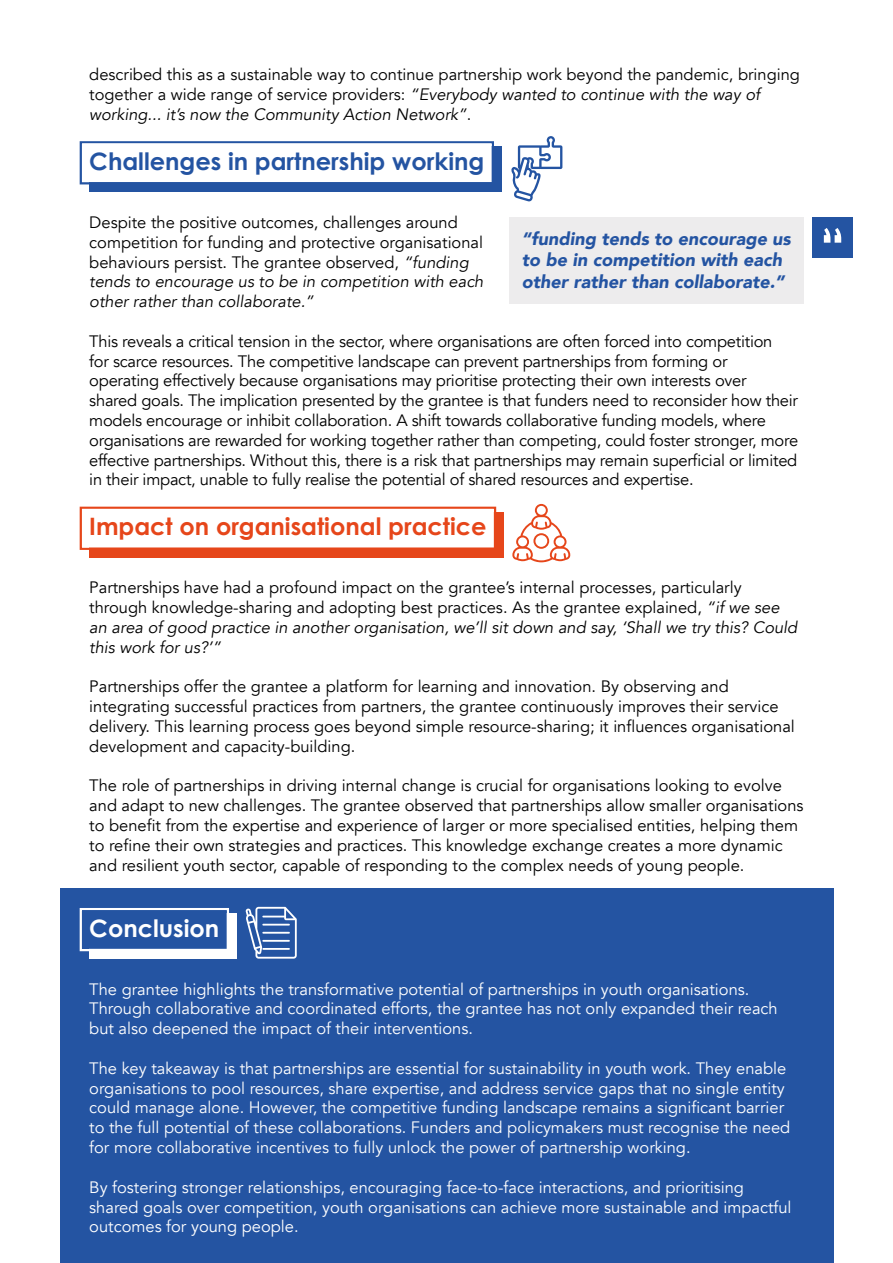
<style>
.page{position:relative;width:893px;height:1263px;background:#fff}
.page>*{position:absolute;margin:0;border:0;box-sizing:border-box;transform-origin:0 0}
.NoToC___H1_Title__Dark_Blue{font:700 24px "Century Gothic Pro";color:#2454a2}
.H1_Title__Orange{font:700 24px "Century Gothic Pro";color:#e6461a}
.NoToC___H1_Title__Dark_Blue_Reversed{font:700 24px "Century Gothic Pro";color:#fff}
.Body{font:italic 900 18px/21.6px "Avenir";color:#2454a2}
.Body-2{font:16.5px/19.8px "Avenir";color:#000}
.Body-3{font:16.5px/19.8px "Avenir";color:#fff}
.s1{font-style:italic}
</style>
<div class="page">
<div style="left:89px;top:147px;width:412px;height:45px;background:#2454a2"></div>
<div style="left:80px;top:141px;width:414px;height:43px;border:2px solid #2454a2"></div>
<div style="left:82px;top:143px;width:410px;height:39px;background:#fff"></div>
<div style="left:89px;top:512px;width:415px;height:45px;background:#e6461a"></div>
<div style="left:80px;top:507px;width:416px;height:43px;border:2px solid #e6461a"></div>
<div style="left:82px;top:509px;width:412px;height:38px;background:#fff"></div>
<svg style="left:511px;top:136px;width:51px;height:65px"></svg>
<svg style="left:512px;top:504px;width:58px;height:58px"></svg>
<div style="left:509px;top:217px;width:295px;height:87px;background:#edeced"></div>
<div style="left:812px;top:217px;width:41px;height:41px;background:#2454a2"></div>
<div style="left:60px;top:889px;width:773px;height:374px;background:#2454a2"></div>
<div style="left:89px;top:913px;width:147px;height:45px;background:#fff"></div>
<div style="left:80px;top:908px;width:149px;height:43px;border:2px solid #fff"></div>
<div style="left:82px;top:910px;width:145px;height:39px;background:#2454a2"></div>
<svg style="left:246px;top:907px;width:51px;height:52px"></svg>
<p class="Body-2" style="left:89px;top:65px;width:712px">described this as a sustainable way to continue partnership work beyond the pandemic, bringing together a wide range of service providers: <span class="s1">“Everybody wanted to continue with the way of working... it’s now the Community Action Network”</span>.</p>
<p class="NoToC___H1_Title__Dark_Blue" style="left:89px;top:146px;width:397px">Challenges in partnership working</p>
<p class="Body-2" style="left:89px;top:213px;width:396px">Despite the positive outcomes, challenges around competition for funding and protective organisational behaviours persist. The grantee observed, <span class="s1">“funding tends to encourage us to be in competition with each other rather than collaborate.”</span></p>
<p class="Body-2" style="left:89px;top:331px;width:710px">This reveals a critical tension in the sector, where organisations are often forced into competition<br>for scarce resources. The competitive landscape can prevent partnerships from forming or operating effectively because organisations may prioritise protecting their own interests over shared goals. The implication presented by the grantee is that funders need to reconsider how their models encourage or inhibit collaboration. A shift towards collaborative funding models, where organisations are rewarded for working together rather than competing, could foster stronger, more effective partnerships. Without this, there is a risk that partnerships may remain superficial or limited in their impact, unable to fully realise the potential of shared resources and expertise.</p>
<p class="H1_Title__Orange" style="left:89px;top:512px;width:399px">Impact on organisational practice</p>
<p class="Body" style="left:522px;top:227px;width:271px">“funding tends to encourage us to be in competition with each other rather than collaborate.”</p>
<p class="Body-2" style="left:89px;top:578px;width:709px">Partnerships have had a profound impact on the grantee’s internal processes, particularly through knowledge-sharing and adopting best practices. As the grantee explained, <span class="s1">“if we see an area of good practice in another organisation, we’ll sit down and say, ‘Shall we try this? Could this work for us?’”</span></p>
<p class="Body-2" style="left:89px;top:677px;width:707px">Partnerships offer the grantee a platform for learning and innovation. By observing and integrating successful practices from partners, the grantee continuously improves their service delivery. This learning process goes beyond simple resource-sharing; it influences organisational development and capacity-building.</p>
<p class="Body-2" style="left:89px;top:776px;width:716px">The role of partnerships in driving internal change is crucial for organisations looking to evolve and adapt to new challenges. The grantee observed that partnerships allow smaller organisations to benefit from the expertise and experience of larger or more specialised entities, helping them to refine their own strategies and practices. This knowledge exchange creates a more dynamic and resilient youth sector, capable of responding to the complex needs of young people.</p>
<p class="NoToC___H1_Title__Dark_Blue_Reversed" style="left:89px;top:913px;width:132px">Conclusion</p>
<p class="Body-3" style="left:89px;top:979px;width:690px">The grantee highlights the transformative potential of partnerships in youth organisations.<br>Through collaborative and coordinated efforts, the grantee has not only expanded their reach but also deepened the impact of their interventions.</p>
<p class="Body-3" style="left:89px;top:1058px;width:702px">The key takeaway is that partnerships are essential for sustainability in youth work. They enable organisations to pool resources, share expertise, and address service gaps that no single entity could manage alone. However, the competitive funding landscape remains a significant barrier to the full potential of these collaborations. Funders and policymakers must recognise the need for more collaborative incentives to fully unlock the power of partnership working.</p>
<p class="Body-3" style="left:89px;top:1177px;width:704px">By fostering stronger relationships, encouraging face-to-face interactions, and prioritising shared goals over competition, youth organisations can achieve more sustainable and impactful outcomes for young people.</p>
</div>
